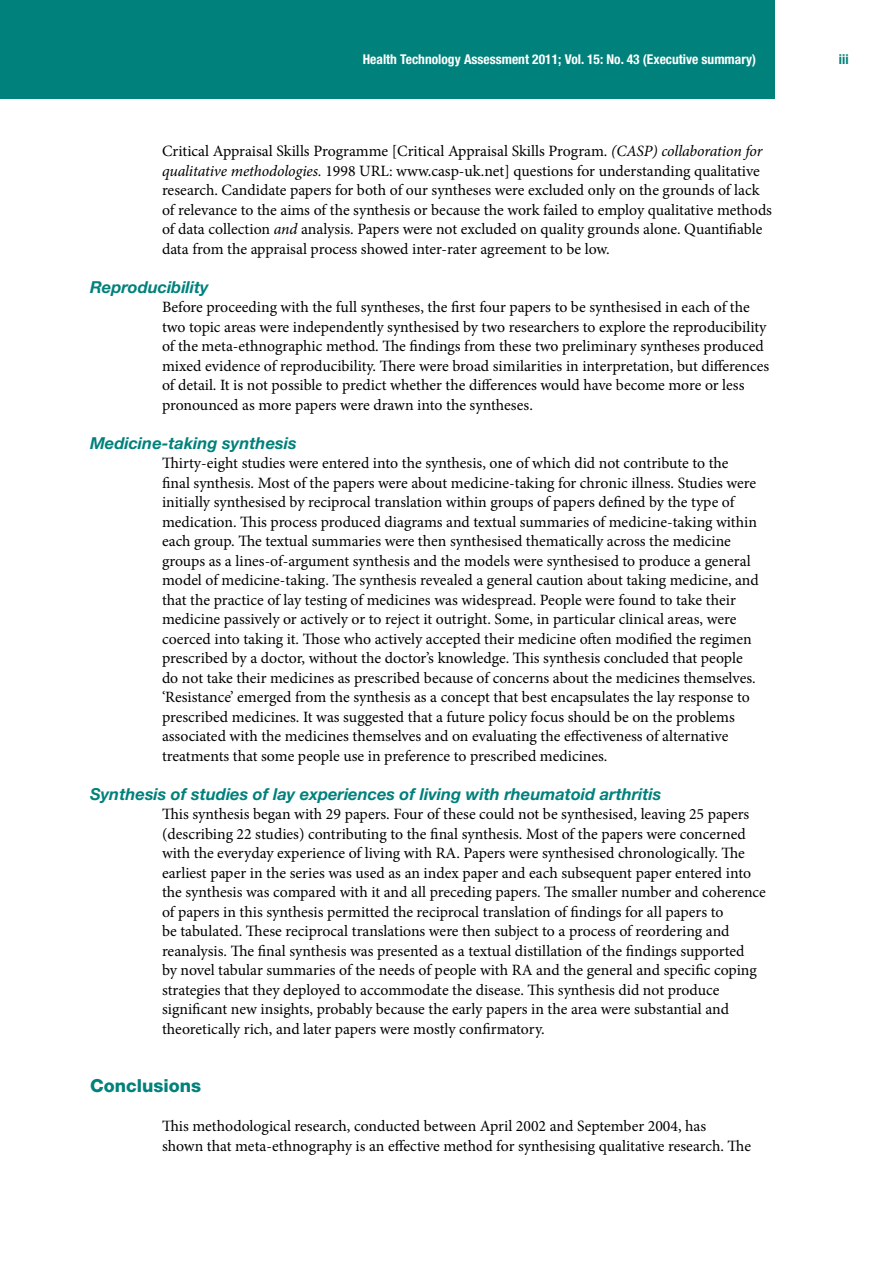
<style>
.page{position:relative;width:893px;height:1263px;background:#fff}
.page>*{position:absolute;margin:0;border:0;box-sizing:border-box;transform-origin:0 0}
.t1{font:800 18px "Helvetica Neue LT Pro";color:#00817b}
.t2{font:italic 700 16.5px "Helvetica Neue LT Pro";color:#00817b}
.t3{font:15.75px/19.5px "Minion Pro";color:#000}
.t4{font:700 condensed 13.5px "Helvetica Neue LT Pro";color:#fff}
.t5{font:700 condensed 13.5px "Helvetica Neue LT Pro";color:#00817b}
.s1{font-style:italic}
</style>
<div class="page">
<div style="left:0;top:0;width:774px;height:99px;background:#00817b"></div>
<p class="t4" style="left:363px;top:51px;width:395px">Health Technology Assessment 2011; Vol. 15: No. 43 (Executive summary)</p>
<p class="t5" style="left:839px;top:51px;width:11px">iii</p>
<p class="t3" style="left:162px;top:141px;width:612px">Critical Appraisal Skills Programme [Critical Appraisal Skills Program. <span class="s1">(CASP) collaboration for qualitative methodologies.</span> 1998 URL: www.casp-uk.net] questions for understanding qualitative research. Candidate papers for both of our syntheses were excluded only on the grounds of lack of relevance to the aims of the synthesis or because the work failed to employ qualitative methods of data collection <span class="s1">and</span> analysis. Papers were not excluded on quality grounds alone. Quantifiable data from the appraisal process showed inter-rater agreement to be low.</p>
<p class="t2" style="left:90px;top:276px;width:120px">Reproducibility</p>
<p class="t3" style="left:162px;top:297px;width:609px">Before proceeding with the full syntheses, the first four papers to be synthesised in each of the two topic areas were independently synthesised by two researchers to explore the reproducibility of the meta-ethnographic method. The findings from these two preliminary syntheses produced mixed evidence of reproducibility. There were broad similarities in interpretation, but differences of detail. It is not possible to predict whether the differences would have become more or less pronounced as more papers were drawn into the syntheses.</p>
<p class="t2" style="left:90px;top:432px;width:208px">Medicine-taking synthesis</p>
<p class="t3" style="left:162px;top:453px;width:598px">Thirty-eight studies were entered into the synthesis, one of which did not contribute to the final synthesis. Most of the papers were about medicine-taking for chronic illness. Studies were initially synthesised by reciprocal translation within groups of papers defined by the type of medication. This process produced diagrams and textual summaries of medicine-taking within each group. The textual summaries were then synthesised thematically across the medicine groups as a lines-of-argument synthesis and the models were synthesised to produce a general model of medicine-taking. The synthesis revealed a general caution about taking medicine, and that the practice of lay testing of medicines was widespread. People were found to take their medicine passively or actively or to reject it outright. Some, in particular clinical areas, were coerced into taking it. Those who actively accepted their medicine often modified the regimen prescribed by a doctor, without the doctor’s knowledge. This synthesis concluded that people do not take their medicines as prescribed because of concerns about the medicines themselves. ‘Resistance’ emerged from the synthesis as a concept that best encapsulates the lay response to prescribed medicines. It was suggested that a future policy focus should be on the problems associated with the medicines themselves and on evaluating the effectiveness of alternative treatments that some people use in preference to prescribed medicines.</p>
<p class="t2" style="left:90px;top:783px;width:573px">Synthesis of studies of lay experiences of living with rheumatoid arthritis</p>
<p class="t3" style="left:162px;top:804px;width:605px">This synthesis began with 29 papers. Four of these could not be synthesised, leaving 25 papers (describing 22 studies) contributing to the final synthesis. Most of the papers were concerned with the everyday experience of living with RA. Papers were synthesised chronologically. The earliest paper in the series was used as an index paper and each subsequent paper entered into the synthesis was compared with it and all preceding papers. The smaller number and coherence of papers in this synthesis permitted the reciprocal translation of findings for all papers to<br>be tabulated. These reciprocal translations were then subject to a process of reordering and reanalysis. The final synthesis was presented as a textual distillation of the findings supported<br>by novel tabular summaries of the needs of people with RA and the general and specific coping strategies that they deployed to accommodate the disease. This synthesis did not produce significant new insights, probably because the early papers in the area were substantial and theoretically rich, and later papers were mostly confirmatory.</p>
<p class="t1" style="left:90px;top:1075px;width:113px">Conclusions</p>
<p class="t3" style="left:162px;top:1116px;width:591px">This methodological research, conducted between April 2002 and September 2004, has shown that meta-ethnography is an effective method for synthesising qualitative research. The</p>
</div>
